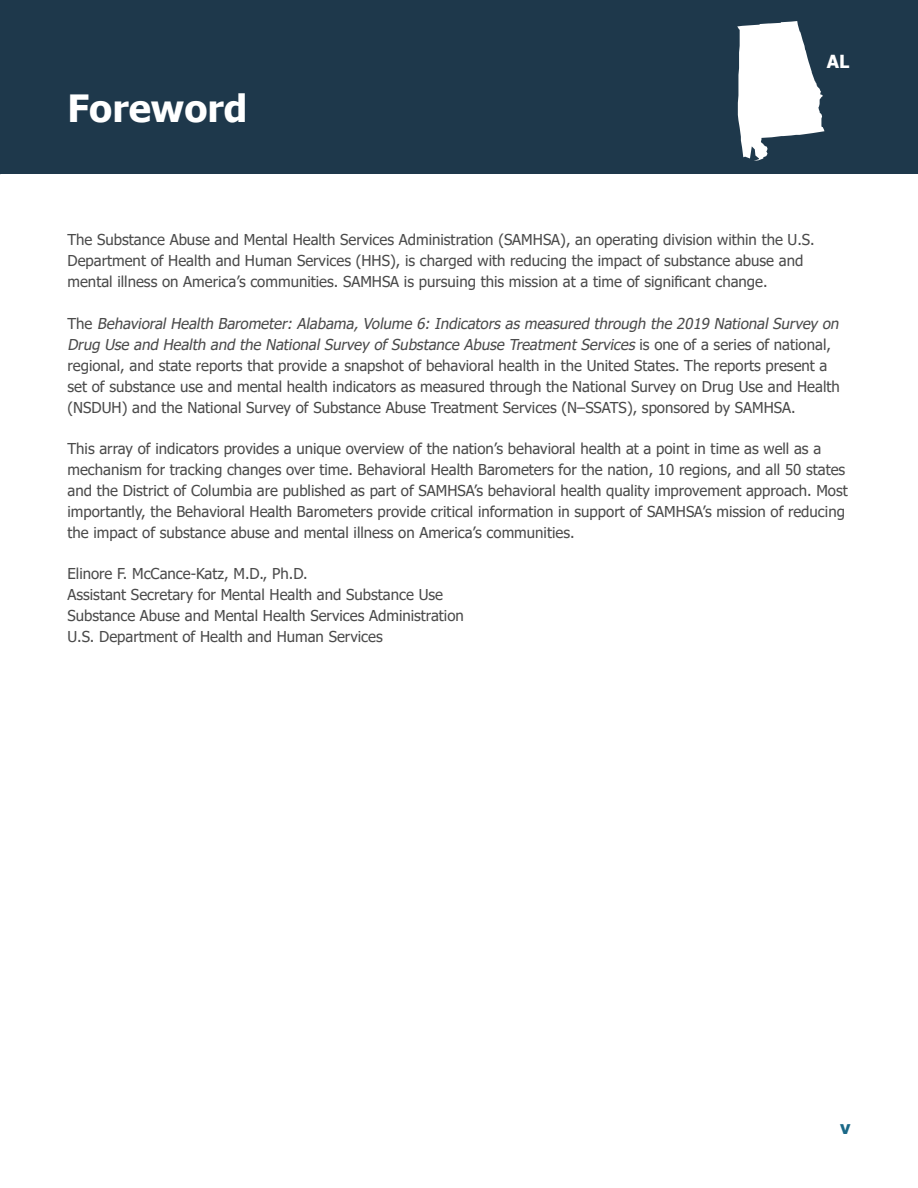
<style>
.page{position:relative;width:918px;height:1188px;background:#fff}
.page>*{position:absolute;margin:0;border:0;box-sizing:border-box;transform-origin:0 0}
.t1{font:700 37.5px "Tahoma";color:#fff}
.t2{font:700 18px "Tahoma";color:#fff}
.t3{font:700 18px "Tahoma";color:#1a6887}
.t4{font:15px/21px "Tahoma";color:#4b4b4b}
.s1{font-style:italic}
</style>
<div class="page">
<div style="left:0;top:0;width:918px;height:174px;background:#1e384b"></div>
<svg style="left:737px;top:21px;width:87px;height:140px"></svg>
<h2 class="t1" style="left:68px;top:82px;width:181px">Foreword</h2>
<p class="t2" style="left:827px;top:49px;width:24px">AL</p>
<p class="t4" style="left:68px;top:230px;width:749px">The Substance Abuse and Mental Health Services Administration (SAMHSA), an operating division within the U.S.<br>Department of Health and Human Services (HHS), is charged with reducing the impact of substance abuse and mental illness on America’s communities. SAMHSA is pursuing this mission at a time of significant change.</p>
<p class="t4" style="left:67px;top:314px;width:776px">T h e <span class="s1">BehavioralHealth Barometer:Alabama,Volume 6:Indicatorsasmeasured through the 2019 NationalSurvey on Drug Use and Health and the NationalSurvey ofSubstance Abuse TreatmentServices</span> i s o n e o f a s e r i e s o f n a t i o n a l , regional, and state reports that provide a snapshot of behavioral health in the United States. The reports present a set of substance use and mental health indicators as measured through the National Survey on Drug Use and Health (NSDUH) and the National Survey of Substance Abuse Treatment Services (N–SSATS), sponsored by SAMHSA.</p>
<p class="t4" style="left:68px;top:439px;width:782px">This array of indicators provides a unique overview of the nation’s behavioral health at a point in time as well as a mechanism for tracking changes over time. Behavioral Health Barometers for the nation, 10 regions, and all 50 states and the District of Columbia are published as part of SAMHSA’s behavioral health quality improvement approach. Most importantly, the Behavioral Health Barometers provide critical information in support of SAMHSA’s mission of reducing the impact of substance abuse and mental illness on America’s communities.</p>
<p class="t4" style="left:68px;top:564px;width:242px">Elinore F. McCance-Katz, M.D., Ph.D.</p>
<p class="t4" style="left:68px;top:585px;width:377px">Assistant Secretary for Mental Health and Substance Use</p>
<p class="t4" style="left:68px;top:606px;width:398px">Substance Abuse and Mental Health Services Administration</p>
<p class="t4" style="left:68px;top:627px;width:317px">U.S. Department of Health and Human Services</p>
<p class="t3" style="left:840px;top:1115px;width:12px">v</p>
</div>
